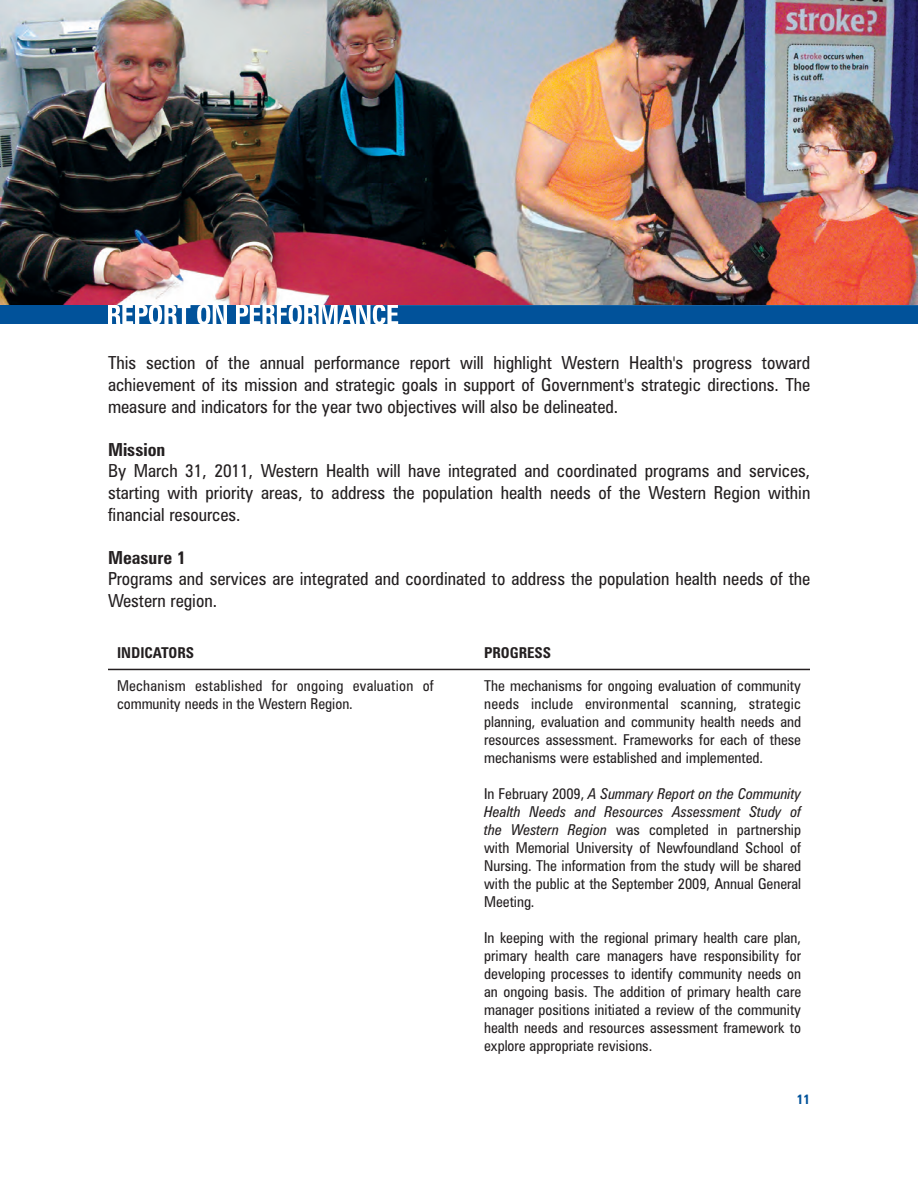
<style>
.page{position:relative;width:918px;height:1188px;background:#fff}
.page>*{position:absolute;margin:0;border:0;box-sizing:border-box;transform-origin:0 0}
.t1{font:condensed 18px/21.6px "Zurich BT";color:#231f20;text-align:justify}
.t2{font:700 condensed 18px "Zurich BT";color:#231f20}
.t3{font:condensed 15px/18px "Zurich BT";color:#231f20;text-align:justify}
.t4{font:condensed 15px/18px "Zurich BT";letter-spacing:.02em;color:#231f20}
.t5{font:700 condensed 15px "Zurich BT";color:#231f20}
.t6{font:700 condensed 13.5px "Zurich BT";color:#01529a}
.s1{font-style:italic}
</style>
<div class="page">
<img style="left:0;top:0;width:918px;height:305px">
<div style="left:227px;top:305px;width:9px;height:19px;background:#01529a"></div>
<svg style="left:240px;top:305px;width:678px;height:19px;background:#2268a7"></svg>
<div style="left:0;top:305px;width:108px;height:19px;background:#01529a"></div>
<svg style="left:112px;top:305px;width:112px;height:19px"></svg>
<hr style="left:108px;top:669px;width:702px;height:1px;background:#231f20">
<p class="t1" style="left:108px;top:354px;width:704px">This section of the annual performance report will highlight Western Health's progress toward achievement of its mission and strategic goals in support of Government's strategic directions. The measure and indicators for the year two objectives will also be delineated.</p>
<p class="t2" style="left:108px;top:443px;width:59px">Mission</p>
<p class="t1" style="left:108px;top:462px;width:704px">By March 31, 2011, Western Health will have integrated and coordinated programs and services, starting with priority areas, to address the population health needs of the Western Region within financial resources.</p>
<p class="t2" style="left:108px;top:551px;width:79px">Measure 1</p>
<p class="t1" style="left:108px;top:570px;width:704px">Programs and services are integrated and coordinated to address the population health needs of the<br>Western region.</p>
<p class="t5" style="left:117px;top:648px;width:79px">INDICATORS</p>
<p class="t5" style="left:484px;top:648px;width:68px">PROGRESS</p>
<p class="t3" style="left:484px;top:678px;width:318px">The mechanisms for ongoing evaluation of community needs include environmental scanning, strategic planning, evaluation and community health needs and resources assessment. Frameworks for each of these mechanisms were established and implemented.</p>
<p class="t3" style="left:484px;top:786px;width:318px">In February 2009, <span class="s1">A Summary Report on the Community Health Needs and Resources Assessment Study of the Western Region</span> was completed in partnership with Memorial University of Newfoundland School of Nursing. The information from the study will be shared with the public at the September 2009, Annual General Meeting.</p>
<p class="t3" style="left:484px;top:930px;width:318px">In keeping with the regional primary health care plan, primary health care managers have responsibility for developing processes to identify community needs on an ongoing basis. The addition of primary health care manager positions initiated a review of the community health needs and resources assessment framework to explore appropriate revisions.</p>
<p class="t4" style="left:117px;top:678px;width:318px">Mechanism established for ongoing evaluation of community needs in the Western Region.</p>
<p class="t6" style="left:797px;top:1095px;width:15px">11</p>
</div>
